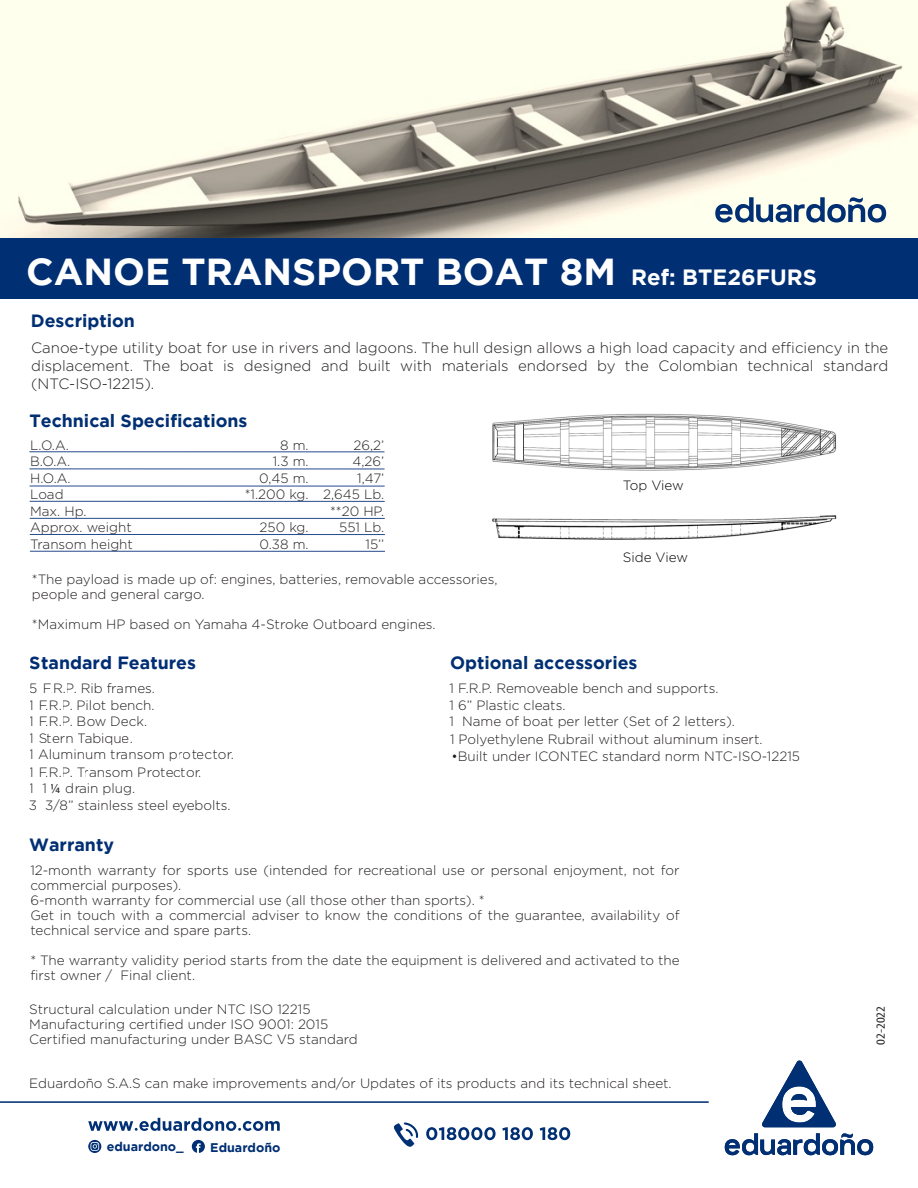
<style>
.page{position:relative;width:918px;height:1188px;background:#fff}
.page>*{position:absolute;margin:0;border:0;box-sizing:border-box;transform-origin:0 0}
.t1{font:700 37.5px "Gotham";color:#fff}
.t2{font:700 17.7px "Gotham";color:#002f73}
.t3{font:700 17.7px "Gotham";color:#002d74}
.t4{font:300 15px/18px "Gotham";color:#231f20;text-align:justify}
.t5{font:300 13.5px/16.5px "Gotham";color:#231f20}
.t6{font:300 13.5px "Gotham";color:#000}
.t7{font:700 12.6px "Gotham";color:#002f73}
.t8{font:condensed 12.45px "Myriad Pro";color:#272525;scale:1.2 1}
.s1{font-size:22.05px}
.s2{font-family:"Myriad Pro";font-weight:400}
</style>
<div class="page">
<img style="left:0;top:0;width:918px;height:238px">
<div style="left:0;top:238px;width:918px;height:60px;background:#002f73"></div>
<hr style="left:0;top:1101px;width:709px;height:2px;background:#002f73">
<svg style="left:426px;top:1127px;width:70px;height:13px"></svg>
<svg style="left:502px;top:1127px;width:31px;height:13px"></svg>
<svg style="left:540px;top:1127px;width:30px;height:13px"></svg>
<svg style="left:394px;top:1122px;width:24px;height:25px"></svg>
<svg style="left:88px;top:1118px;width:192px;height:13px"></svg>
<svg style="left:88px;top:1140px;width:13px;height:13px"></svg>
<svg style="left:192px;top:1140px;width:13px;height:13px"></svg>
<svg style="left:762px;top:1060px;width:74px;height:67px"></svg>
<svg style="left:725px;top:1133px;width:148px;height:22px"></svg>
<svg style="left:715px;top:197px;width:171px;height:26px;background:#97abbb"></svg>
<hr style="left:29px;top:452px;width:355px;height:1px;background:#264a8c">
<hr style="left:30px;top:469px;width:355px;height:1px;background:#264a8c">
<hr style="left:30px;top:486px;width:355px;height:1px;background:#264a8c">
<hr style="left:30px;top:501px;width:355px;height:1px;background:#264a8c">
<hr style="left:30px;top:518px;width:355px;height:1px;background:#264a8c">
<hr style="left:30px;top:534px;width:355px;height:1px;background:#264a8c">
<hr style="left:30px;top:551px;width:355px;height:1px;background:#264a8c">
<img style="left:492px;top:413px;width:345px;height:127px">
<div style="left:606px;top:481px;width:58px;height:17px;background:#fff"></div>
<h1 class="t1" style="left:26px;top:250px;width:792px">CANOE TRANSPORT BOAT 8M <span class="s1">Ref: BTE26FURS</span></h1>
<h2 class="t2" style="left:31px;top:311px;width:106px">Description</h2>
<p class="t4" style="left:31px;top:339px;width:859px">Canoe-type utility boat for use in rivers and lagoons. The hull design allows a high load capacity and efficiency in the displacement. The boat is designed and built with materials endorsed by the Colombian technical standard (NTC-ISO-12215).</p>
<h2 class="t2" style="left:29px;top:411px;width:220px">Technical Specifications</h2>
<p class="t5" style="left:30px;top:436px;width:104px">L.O.A.<br>B.O.A.<br>H.O.A.<br>Load<br>Max. Hp.<br>Approx. weight<br>Transom height</p>
<p class="t5" style="left:323px;top:436px;width:63px;text-align:right">26,2’<br>4,26’<br>1,47’<br>2,645 Lb. **20 HP.<br>551 Lb.<br>15’’</p>
<p class="t5" style="left:245px;top:436px;width:65px;text-align:right">8 m.<br>1.3 m.<br>0,45 m. *1.200 kg.</p>
<p class="t5" style="left:260px;top:519px;width:51px">250 kg.<br>0.38 m.</p>
<p class="t6" style="left:623px;top:478px;width:62px">Top View</p>
<p class="t6" style="left:623px;top:549px;width:67px">Side View</p>
<p class="t5" style="left:32px;top:572px;width:467px;line-height:15px">*The payload is made up of: engines, batteries, removable accessories, people and general cargo.</p>
<p class="t5" style="left:32px;top:616px;width:405px">*Maximum HP based on Yamaha 4-Stroke Outboard engines.</p>
<h2 class="t3" style="left:30px;top:653px;width:167px">Standard Features</h2>
<p class="t5" style="left:30px;top:680px;width:205px">5 F.R.P. Rib frames.<br>1 F.R.P. Pilot bench.<br>1 F.R.P. Bow Deck.<br>1 Stern Tabique.<br>1 Aluminum transom protector.<br>1 F.R.P. Transom Protector.<br>1 1 <span class="s2">¼</span> drain plug.</p>
<h2 class="t2" style="left:450px;top:653px;width:189px">Optional accessories</h2>
<p class="t5" style="left:450px;top:680px;width:287px">1 F.R.P. Removeable bench and supports.<br>1 6” Plastic cleats.<br>1 Name of boat per letter (Set of 2 letters).</p>
<p class="t5" style="left:452px;top:748px;width:350px">•Built under ICONTEC standard norm NTC-ISO-12215</p>
<p class="t5" style="left:450px;top:731px;width:314px">1 Polyethylene Rubrail without aluminum insert.</p>
<p class="t5" style="left:29px;top:797px;width:204px">3 3/8” stainless steel eyebolts.</p>
<h2 class="t2" style="left:29px;top:835px;width:86px">Warranty</h2>
<p class="t5" style="left:30px;top:862px;width:651px;line-height:15px">12-month warranty for sports use (intended for recreational use or personal enjoyment, not for commercial purposes).<br>6-month warranty for commercial use (all those other than sports). *<br>Get in touch with a commercial adviser to know the conditions of the guarantee, availability of technical service and spare parts.</p>
<p class="t5" style="left:30px;top:952px;width:651px;line-height:15px">* The warranty validity period starts from the date the equipment is delivered and activated to the first owner / Final client.</p>
<p class="t5" style="left:29px;top:1001px;width:330px;line-height:15px">Structural calculation under NTC ISO 12215<br>Manufacturing certified under ISO 9001: 2015<br>Certified manufacturing under BASC V5 standard</p>
<p class="t5" style="left:29px;top:1075px;width:644px">Eduardoño S.A.S can make improvements and/or Updates of its products and its technical sheet.</p>
<p class="t7" style="left:107px;top:1139px;width:79px">eduardono_</p>
<p class="t7" style="left:210px;top:1140px;width:72px">Eduardoño</p>
<p class="t8" style="left:873px;top:1045px;width:34px;rotate:-90deg">02-2022</p>
</div>
